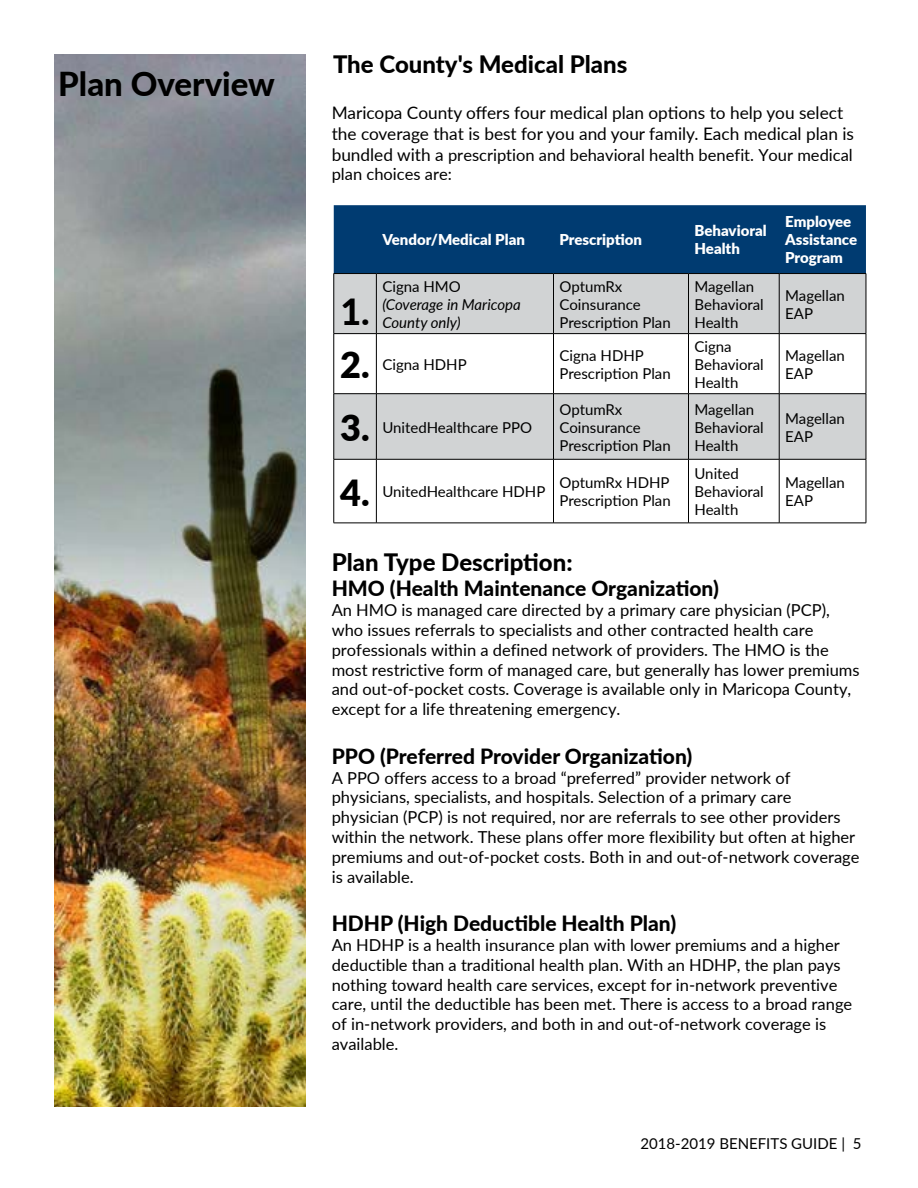
<style>
.page{position:relative;width:918px;height:1188px;background:#fff}
.page>*{position:absolute;margin:0;border:0;box-sizing:border-box;transform-origin:0 0}
.t1{font:900 36px "Lato";color:#000}
.t2{font:800 36px "Lato";color:#000}
.t3{font:800 33px "Lato";color:#000}
.t4{font:800 24px "Lato";color:#000}
.t5{font:800 21px "Lato";color:#000}
.t6{font:17.25px/20.7px "Lato";color:#000}
.t7{font:16.5px/19.8px "Lato";color:#000}
.t8{font:15px/18px "Lato";color:#000}
.t9{font:900 15px/18px "Lato";color:#fff}
.t10{font:italic 15px/18px "Lato";color:#000}
.s1{font-size:17.25px}
</style>
<div class="page">
<img style="left:54px;top:54px;width:252px;height:1053px">
<div style="left:334px;top:205px;width:532px;height:68px;background:#003b71"></div>
<svg style="left:335px;top:274px;width:531px;height:185px;fill:#d1d3d4"></svg>
<hr style="left:334px;top:334px;width:1px;height:60px;background:#000">
<hr style="left:376px;top:334px;width:1px;height:60px;background:#000">
<hr style="left:553px;top:334px;width:1px;height:60px;background:#000">
<hr style="left:688px;top:334px;width:1px;height:60px;background:#000">
<hr style="left:779px;top:334px;width:1px;height:60px;background:#000">
<hr style="left:334px;top:393px;width:42px;height:1px;background:#000">
<hr style="left:334px;top:394px;width:1px;height:65px;background:#000">
<hr style="left:376px;top:393px;width:178px;height:1px;background:#000">
<hr style="left:376px;top:394px;width:1px;height:65px;background:#000">
<hr style="left:554px;top:393px;width:134px;height:1px;background:#000">
<hr style="left:553px;top:394px;width:1px;height:65px;background:#000">
<hr style="left:688px;top:393px;width:91px;height:1px;background:#000">
<hr style="left:688px;top:394px;width:1px;height:65px;background:#000">
<hr style="left:779px;top:393px;width:87px;height:1px;background:#000">
<hr style="left:779px;top:394px;width:1px;height:65px;background:#000">
<hr style="left:334px;top:459px;width:42px;height:1px;background:#000">
<hr style="left:334px;top:459px;width:1px;height:64px;background:#000">
<hr style="left:376px;top:459px;width:178px;height:1px;background:#000">
<hr style="left:376px;top:459px;width:1px;height:64px;background:#000">
<hr style="left:554px;top:459px;width:134px;height:1px;background:#000">
<hr style="left:553px;top:459px;width:1px;height:64px;background:#000">
<hr style="left:688px;top:459px;width:91px;height:1px;background:#000">
<hr style="left:688px;top:459px;width:1px;height:64px;background:#000">
<hr style="left:779px;top:459px;width:87px;height:1px;background:#000">
<hr style="left:779px;top:459px;width:1px;height:64px;background:#000">
<hr style="left:866px;top:334px;width:1px;height:60px;background:#000">
<hr style="left:866px;top:394px;width:1px;height:65px;background:#000">
<hr style="left:866px;top:459px;width:1px;height:64px;background:#000">
<hr style="left:334px;top:523px;width:42px;height:1px;background:#000">
<hr style="left:376px;top:523px;width:178px;height:1px;background:#000">
<hr style="left:554px;top:523px;width:134px;height:1px;background:#000">
<hr style="left:688px;top:523px;width:91px;height:1px;background:#000">
<hr style="left:779px;top:523px;width:87px;height:1px;background:#000">
<hr style="left:334px;top:273px;width:42px;height:1px;background:#000">
<hr style="left:334px;top:274px;width:1px;height:59px;background:#000">
<hr style="left:376px;top:273px;width:178px;height:1px;background:#000">
<hr style="left:376px;top:274px;width:1px;height:59px;background:#000">
<hr style="left:554px;top:273px;width:134px;height:1px;background:#000">
<hr style="left:553px;top:274px;width:1px;height:59px;background:#000">
<hr style="left:688px;top:273px;width:91px;height:1px;background:#000">
<hr style="left:688px;top:274px;width:1px;height:59px;background:#000">
<hr style="left:779px;top:273px;width:87px;height:1px;background:#000">
<hr style="left:779px;top:274px;width:1px;height:59px;background:#000">
<hr style="left:334px;top:333px;width:42px;height:1px;background:#000">
<hr style="left:376px;top:333px;width:178px;height:1px;background:#000">
<hr style="left:554px;top:333px;width:134px;height:1px;background:#000">
<hr style="left:688px;top:333px;width:91px;height:1px;background:#000">
<hr style="left:779px;top:333px;width:87px;height:1px;background:#000">
<hr style="left:866px;top:274px;width:1px;height:59px;background:#000">
<h2 class="t3" style="left:58px;top:59px;width:218px">Plan Overview</h2>
<h3 class="t4" style="left:333px;top:47px;width:296px">The County's Medical Plans</h3>
<p class="t6" style="left:332px;top:102px;width:524px">Maricopa County offers four medical plan options to help you select the coverage that is best for you and your family. Each medical plan is</p>
<p class="t7" style="left:332px;top:144px;width:523px"><span class="s1">bundled with a</span> prescription and behavioral health benefit. Your medical plan choices are:</p>
<h1 class="t2" style="left:340px;top:285px;width:31px">1.</h1>
<p class="t9" style="left:382px;top:230px;width:144px">Vendor/Medical Plan</p>
<p class="t9" style="left:560px;top:230px;width:84px">Prescription</p>
<p class="t9" style="left:694px;top:221px;width:74px">Behavioral<br>Health</p>
<p class="t9" style="left:785px;top:212px;width:74px">Employee<br>Assistance<br>Program</p>
<p class="t8" style="left:382px;top:277px;width:80px">Cigna HMO</p>
<p class="t10" style="left:382px;top:295px;width:140px">(Coverage in Maricopa<br>County only)</p>
<p class="t8" style="left:560px;top:277px;width:113px">OptumRx<br>Coinsurance<br>Prescription Plan</p>
<p class="t8" style="left:694px;top:277px;width:71px">Magellan<br>Behavioral<br>Health</p>
<p class="t8" style="left:785px;top:286px;width:61px">Magellan<br>EAP</p>
<h1 class="t1" style="left:340px;top:338px;width:31px">2.</h1>
<p class="t8" style="left:382px;top:355px;width:86px">Cigna HDHP</p>
<p class="t8" style="left:560px;top:346px;width:113px">Cigna HDHP<br>Prescription Plan</p>
<p class="t8" style="left:694px;top:337px;width:71px">Cigna<br>Behavioral<br>Health</p>
<p class="t8" style="left:785px;top:346px;width:61px">Magellan<br>EAP</p>
<h1 class="t1" style="left:340px;top:401px;width:31px">3.</h1>
<p class="t8" style="left:382px;top:417px;width:151px">UnitedHealthcare PPO</p>
<p class="t8" style="left:560px;top:399px;width:113px">OptumRx<br>Coinsurance<br>Prescription Plan</p>
<p class="t8" style="left:694px;top:399px;width:71px">Magellan<br>Behavioral<br>Health</p>
<p class="t8" style="left:785px;top:408px;width:61px">Magellan<br>EAP</p>
<h1 class="t1" style="left:340px;top:465px;width:31px">4.</h1>
<p class="t8" style="left:382px;top:482px;width:165px">UnitedHealthcare HDHP</p>
<p class="t8" style="left:560px;top:473px;width:113px">OptumRx HDHP<br>Prescription Plan</p>
<p class="t8" style="left:694px;top:464px;width:71px">United<br>Behavioral<br>Health</p>
<p class="t8" style="left:785px;top:473px;width:61px">Magellan<br>EAP</p>
<h3 class="t4" style="left:332px;top:545px;width:242px">Plan Type Description:</h3>
<p class="t5" style="left:332px;top:573px;width:389px">HMO (Health Maintenance Organization)</p>
<p class="t7" style="left:332px;top:600px;width:529px">An HMO is managed care directed by a primary care physician (PCP), who issues referrals to specialists and other contracted health care professionals within a defined network of providers. The HMO is the most restrictive form of managed care, but generally has lower premiums and out-of-pocket costs. Coverage is available only in Maricopa County, except for a life threatening emergency.</p>
<p class="t5" style="left:332px;top:741px;width:362px">PPO (Preferred Provider Organization)</p>
<p class="t7" style="left:332px;top:767px;width:529px">A PPO offers access to a broad “preferred” provider network of physicians, specialists, and hospitals. Selection of a primary care physician (PCP) is not required, nor are referrals to see other providers within the network. These plans offer more flexibility but often at higher premiums and out-of-pocket costs. Both in and out-of-network coverage is available.</p>
<p class="t5" style="left:332px;top:908px;width:346px">HDHP (High Deductible Health Plan)</p>
<p class="t7" style="left:332px;top:934px;width:522px">An HDHP is a health insurance plan with lower premiums and a higher deductible than a traditional health plan. With an HDHP, the plan pays nothing toward health care services, except for in-network preventive care, until the deductible has been met. There is access to a broad range of in-network providers, and both in and out-of-network coverage is available.</p>
<p class="t8" style="left:640px;top:1134px;width:223px">2018-2019 BENEFITS GUIDE | 5</p>
</div>
